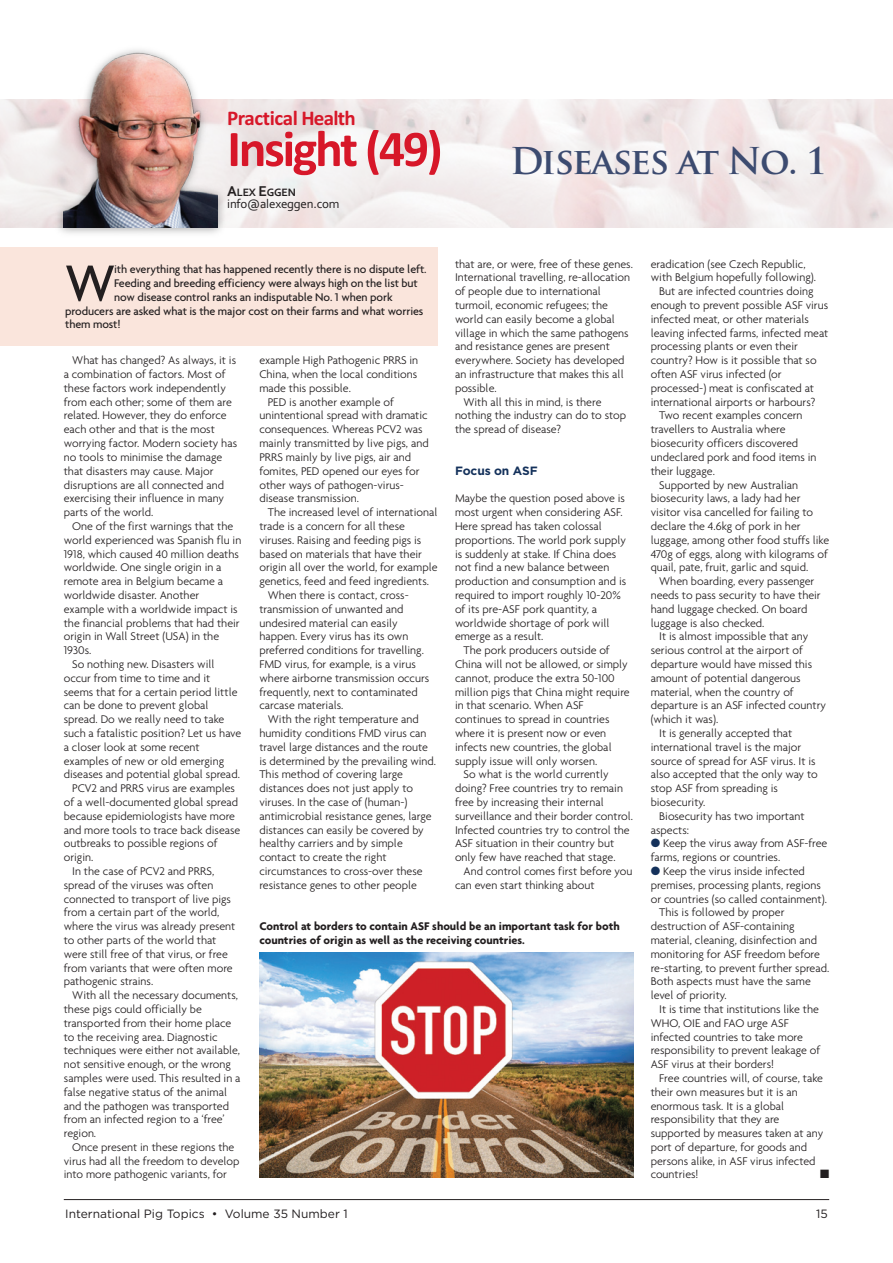
<style>
.page{position:relative;width:893px;height:1263px;background:#fff}
.page>*{position:absolute;margin:0;border:0;box-sizing:border-box;transform-origin:0 0}
.t1{font:500 55.2px "Agenda";color:#231f20}
.t2{font:700 51.75px "Calibri";letter-spacing:-.045em;color:#d71729}
.t3{font:700 36px "Trajan Pro";letter-spacing:-.045em;color:#3c4b70}
.t4{font:700 21px "Calibri";letter-spacing:-.025em;color:#d71729}
.t5{font:12.9px "Corbel";letter-spacing:-.015em;color:#231f20}
.t6{font:300 12px/13.8px "Agenda";color:#231f20}
.t7{font:500 12px "Agenda";letter-spacing:-.01em;color:#231f20}
.t8{font:700 12px/13.8px "Agenda";color:#231f20}
.t9{font:12px "Gotham";color:#231f20}
.t10{font:700 12px "Gotham";letter-spacing:-.01em;color:#14315b}
.t11{font:12px "Zapf Dingbats ITC";color:#231f20}
.t12{font:700 11.25px "Corbel";letter-spacing:-.02em;color:#231f20}
.s1{font-size:15px}
.s2{color:#14315b}
</style>
<div class="page">
<img style="left:51px;top:99px;width:178px;height:135px">
<img style="left:64px;top:49px;width:154px;height:178px">
<div style="left:0;top:247px;width:438px;height:98px;background:#fae5dc"></div>
<hr style="left:64px;top:1199px;width:765px;height:1px;background:#231f20">
<img style="left:260px;top:953px;width:374px;height:225px">
<p class="t4" style="left:227px;top:105px;width:130px">Practical Health</p>
<p class="t2" style="left:227px;top:118px;width:217px">Insight (49)</p>
<p class="t12" style="left:227px;top:185px;width:70px"><span class="s1">A</span>LEX <span class="s1">E</span>GGEN</p>
<p class="t5" style="left:227px;top:196px;width:114px">info@alexeggen.com</p>
<p class="t3" style="left:510px;top:140px;width:319px">Diseases at No. 1</p>
<p class="t6" style="left:455px;top:258px;width:179px">that are, or were, free of these genes.<br>International travelling, re-allocation of people due to international turmoil, economic refugees; the world can easily become a global village in which the same pathogens and resistance genes are present everywhere. Society has developed an infrastructure that makes this all possible.</p>
<p class="t6" style="left:455px;top:396px;width:173px;text-indent:9px">With all this in mind, is there nothing the industry can do to stop the spread of disease?</p>
<p class="t10" style="left:455px;top:466px;width:84px">Focus on ASF</p>
<p class="t6" style="left:455px;top:492px;width:173px">Maybe the question posed above is most urgent when considering ASF.<br>Here spread has taken colossal proportions. The world pork supply is suddenly at stake. If China does not find a new balance between production and consumption and is required to import roughly 10-20% of its pre-ASF pork quantity, a worldwide shortage of pork will emerge as a result.</p>
<p class="t6" style="left:455px;top:644px;width:176px;text-indent:9px">The pork producers outside of<br>China will not be allowed, or simply cannot, produce the extra 50-100 million pigs that China might require in that scenario. When ASF continues to spread in countries where it is present now or even infects new countries, the global supply issue will only worsen.</p>
<p class="t6" style="left:455px;top:768px;width:180px;text-indent:9px">So what is the world currently doing? Free countries try to remain free by increasing their internal surveillance and their border control.<br>Infected countries try to control the ASF situation in their country but only few have reached that stage.</p>
<p class="t6" style="left:455px;top:865px;width:179px;text-indent:9px">And control comes first before you can even start thinking about</p>
<p class="t1" style="left:65px;top:261px;width:51px">W</p>
<p class="t7" style="left:114px;top:264px;width:314px">ith everything that has happened recently there is no dispute left.</p>
<p class="t7" style="left:114px;top:278px;width:305px">Feeding and breeding efficiency were always high on the list but</p>
<p class="t7" style="left:114px;top:292px;width:280px">now disease control ranks an indisputable No. 1 when pork</p>
<p class="t7" style="left:65px;top:306px;width:360px">producers are asked what is the major cost on their farms and what worries</p>
<p class="t7" style="left:65px;top:320px;width:57px">them most!</p>
<p class="t6" style="left:64px;top:354px;width:175px;text-indent:9px">What has changed? As always, it is a combination of factors. Most of these factors work independently from each other; some of them are related. However, they do enforce each other and that is the most worrying factor. Modern society has no tools to minimise the damage that disasters may cause. Major disruptions are all connected and exercising their influence in many parts of the world.</p>
<p class="t6" style="left:64px;top:520px;width:179px;text-indent:9px">One of the first warnings that the world experienced was Spanish flu in<br>1918, which caused 40 million deaths worldwide. One single origin in a remote area in Belgium became a worldwide disaster. Another example with a worldwide impact is the financial problems that had their origin in Wall Street (USA) in the<br>1930s.</p>
<p class="t6" style="left:64px;top:658px;width:179px;text-indent:9px">So nothing new. Disasters will occur from time to time and it seems that for a certain period little can be done to prevent global spread. Do we really need to take such a fatalistic position? Let us have a closer look at some recent examples of new or old emerging diseases and potential global spread.</p>
<p class="t6" style="left:64px;top:782px;width:178px;text-indent:9px">PCV2 and PRRS virus are examples of a well-documented global spread because epidemiologists have more and more tools to trace back disease outbreaks to possible regions of origin.</p>
<p class="t6" style="left:64px;top:865px;width:173px;text-indent:9px">In the case of PCV2 and PRRS, spread of the viruses was often connected to transport of live pigs from a certain part of the world, where the virus was already present to other parts of the world that were still free of that virus, or free from variants that were often more pathogenic strains.</p>
<p class="t6" style="left:64px;top:989px;width:178px;text-indent:9px">With all the necessary documents, these pigs could officially be transported from their home place to the receiving area. Diagnostic techniques were either not available, not sensitive enough, or the wrong samples were used. This resulted in a false negative status of the animal and the pathogen was transported from an infected region to a ‘free’ region.</p>
<p class="t6" style="left:64px;top:1141px;width:177px;text-indent:9px">Once present in these regions the virus had all the freedom to develop into more pathogenic variants, for</p>
<p class="t6" style="left:259px;top:354px;width:160px;text-align:justify">example High Pathogenic PRRS in China, when the local conditions made this possible.</p>
<p class="t6" style="left:259px;top:396px;width:171px;text-indent:9px">PED is another example of unintentional spread with dramatic consequences. Whereas PCV2 was mainly transmitted by live pigs, and<br>PRRS mainly by live pigs, air and fomites, PED opened our eyes for other ways of pathogen-virus&shy;disease transmission.</p>
<p class="t6" style="left:259px;top:506px;width:180px;text-indent:9px">The increased level of international trade is a concern for all these viruses. Raising and feeding pigs is based on materials that have their origin all over the world, for example genetics, feed and feed ingredients.</p>
<p class="t6" style="left:259px;top:589px;width:171px;text-indent:9px">When there is contact, cross&shy;transmission of unwanted and undesired material can easily happen. Every virus has its own preferred conditions for travelling.<br>FMD virus, for example, is a virus where airborne transmission occurs frequently, next to contaminated carcase materials.</p>
<p class="t6" style="left:259px;top:713px;width:178px;text-indent:9px">With the right temperature and humidity conditions FMD virus can travel large distances and the route is determined by the prevailing wind.<br>This method of covering large distances does not just apply to viruses. In the case of (human-) antimicrobial resistance genes, large distances can easily be covered by healthy carriers and by simple contact to create the right circumstances to cross-over these resistance genes to other people</p>
<p class="t8" style="left:259px;top:920px;width:362px">Control at borders to contain ASF should be an important task for both countries of origin as well as the receiving countries.</p>
<p class="t6" style="left:651px;top:258px;width:167px">eradication (see Czech Republic, with Belgium hopefully following).</p>
<p class="t6" style="left:651px;top:285px;width:179px;text-indent:9px">But are infected countries doing enough to prevent possible ASF virus infected meat, or other materials leaving infected farms, infected meat processing plants or even their country? How is it possible that so often ASF virus infected (or processed-) meat is confiscated at international airports or harbours?</p>
<p class="t6" style="left:651px;top:410px;width:167px;text-indent:9px">Two recent examples concern travellers to Australia where biosecurity officers discovered undeclared pork and food items in their luggage.</p>
<p class="t6" style="left:651px;top:479px;width:180px;text-indent:9px">Supported by new Australian biosecurity laws, a lady had her visitor visa cancelled for failing to declare the 4.6kg of pork in her luggage, among other food stuffs like 470g of eggs, along with kilograms of quail, pate, fruit, garlic and squid.</p>
<p class="t6" style="left:651px;top:575px;width:172px;text-indent:9px">When boarding, every passenger needs to pass security to have their hand luggage checked. On board luggage is also checked.</p>
<p class="t6" style="left:651px;top:630px;width:177px;text-indent:9px">It is almost impossible that any serious control at the airport of departure would have missed this amount of potential dangerous material, when the country of departure is an ASF infected country (which it was).</p>
<p class="t6" style="left:651px;top:727px;width:169px;text-indent:9px">It is generally accepted that international travel is the major source of spread for ASF virus. It is also accepted that the only way to stop ASF from spreading is biosecurity.</p>
<p class="t6" style="left:651px;top:810px;width:155px;text-indent:9px">Biosecurity has two important aspects:</p>
<p class="t6" style="left:651px;top:837px;width:178px"><span class="s2">●</span> Keep the virus away from ASF-free farms, regions or countries.</p>
<p class="t6" style="left:651px;top:865px;width:178px"><span class="s2">●</span> Keep the virus inside infected premises, processing plants, regions or countries (so called containment).</p>
<p class="t6" style="left:651px;top:906px;width:180px;text-indent:9px">This is followed by proper destruction of ASF-containing material, cleaning, disinfection and monitoring for ASF freedom before re-starting, to prevent further spread.<br>Both aspects must have the same level of priority.</p>
<p class="t6" style="left:651px;top:1003px;width:171px;text-indent:9px">It is time that institutions like the<br>WHO, OIE and FAO urge ASF infected countries to take more responsibility to prevent leakage of<br>ASF virus at their borders!</p>
<p class="t6" style="left:651px;top:1072px;width:174px;text-indent:9px">Free countries will, of course, take their own measures but it is an enormous task. It is a global responsibility that they are supported by measures taken at any port of departure, for goods and persons alike, in ASF virus infected countries!</p>
<p class="t11" style="left:820px;top:1170px;width:11px">■</p>
<p class="t9" style="left:65px;top:1209px;width:284px">International Pig Topics • Volume 35 Number 1</p>
<p class="t9" style="left:816px;top:1209px;width:13px">15</p>
</div>
